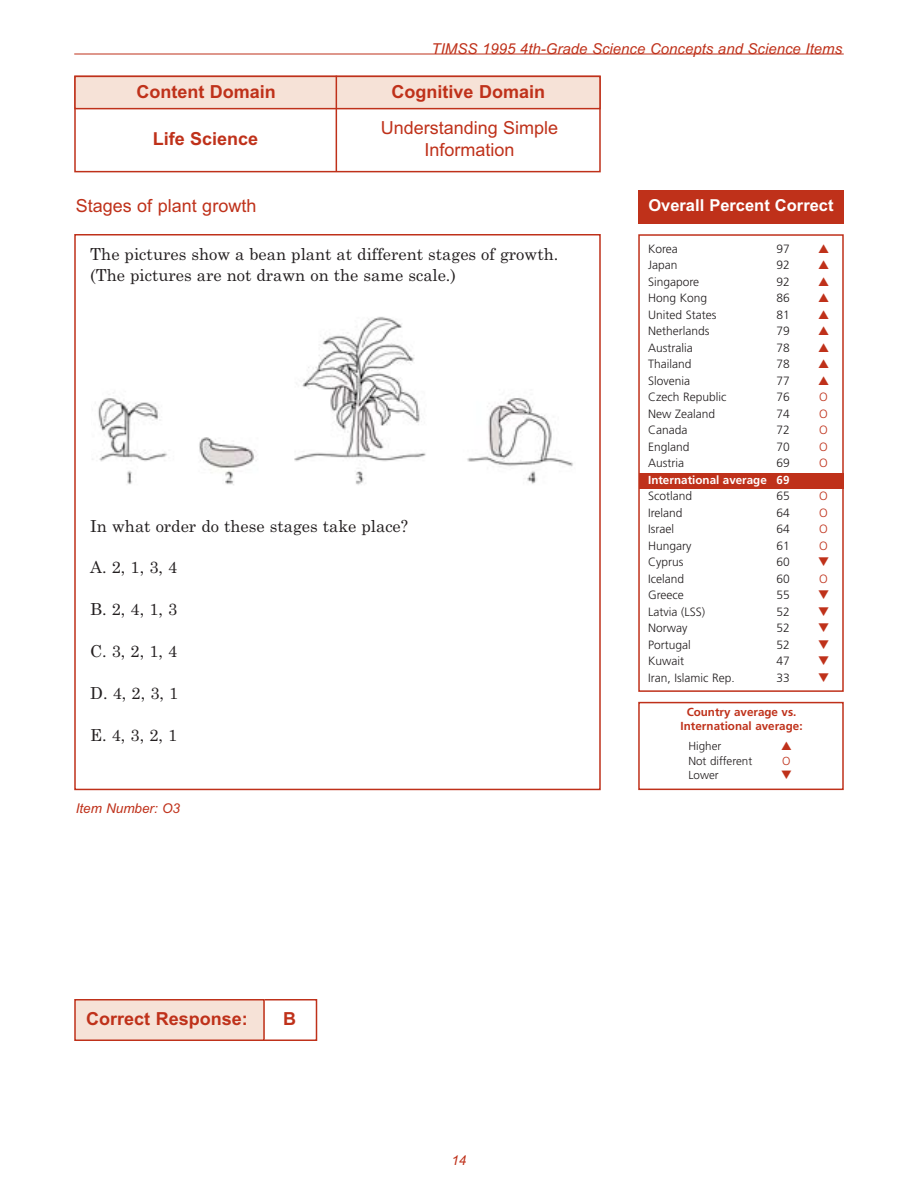
<style>
.page{position:relative;width:918px;height:1188px;background:#fff}
.page>*{position:absolute;margin:0;border:0;box-sizing:border-box;transform-origin:0 0}
.t1{font:700 18px "Arial";color:#bf311a}
.t2{font:18px/21.6px "Arial";color:#bf311a;text-align:center}
.t3{font:16.5px/20.2px "Century Schoolbook";color:#231f20}
.t4{font:700 16.5px "Arial";color:#fff}
.t5{font:italic 15px "Arial";color:#bf311a}
.t6{font:italic 13.5px "Arial";color:#bf311a}
.t7{font:300 12px "Frutiger";color:#231f20}
.t8{font:300 12px "Frutiger";color:#bf311a}
.t9{font:700 11.7px/14.4px "Frutiger";color:#bf311a;text-align:center}
.t10{font:300 11.7px/14.4px "Frutiger";color:#231f20}
.t11{font:700 11.7px "Frutiger";color:#fff}
.t12{font:300 11.7px "Frutiger";color:#bf311a}
</style>
<div class="page">
<hr style="left:74px;top:54px;width:770px;height:1px;background:#bf311a">
<div style="left:74px;top:76px;width:527px;height:96px;border:2px solid #bf311a"></div>
<div style="left:75px;top:76px;width:525px;height:33px;background:#f6e2d7"></div>
<div style="left:74px;top:76px;width:527px;height:33px;border:2px solid #bf311a"></div>
<hr style="left:336px;top:76px;width:1px;height:96px;background:#bf311a">
<div style="left:263px;top:999px;width:54px;height:42px;border:2px solid #bf311a"></div>
<div style="left:75px;top:1000px;width:189px;height:40px;background:#f6e2d7"></div>
<div style="left:74px;top:999px;width:191px;height:42px;border:2px solid #bf311a"></div>
<svg style="left:74px;top:234px;width:770px;height:557px"></svg>
<div style="left:639px;top:473px;width:205px;height:16px;background:#bf311a"></div>
<div style="left:638px;top:702px;width:206px;height:88px;border:2px solid #bf311a"></div>
<div style="left:638px;top:190px;width:206px;height:34px;background:#bf311a"></div>
<img style="left:91px;top:306px;width:485px;height:181px">
<svg style="left:819px;top:244px;width:10px;height:9px"></svg>
<svg style="left:819px;top:261px;width:10px;height:8px"></svg>
<svg style="left:819px;top:277px;width:10px;height:9px"></svg>
<svg style="left:819px;top:294px;width:10px;height:8px"></svg>
<svg style="left:819px;top:310px;width:10px;height:9px"></svg>
<svg style="left:819px;top:327px;width:10px;height:8px"></svg>
<svg style="left:819px;top:343px;width:10px;height:9px"></svg>
<svg style="left:819px;top:360px;width:10px;height:8px"></svg>
<svg style="left:819px;top:376px;width:10px;height:9px"></svg>
<svg style="left:819px;top:558px;width:10px;height:8px"></svg>
<svg style="left:819px;top:591px;width:10px;height:8px"></svg>
<svg style="left:819px;top:607px;width:10px;height:9px"></svg>
<svg style="left:819px;top:624px;width:10px;height:8px"></svg>
<svg style="left:819px;top:640px;width:10px;height:9px"></svg>
<svg style="left:819px;top:657px;width:10px;height:8px"></svg>
<svg style="left:819px;top:673px;width:10px;height:9px"></svg>
<svg style="left:782px;top:742px;width:9px;height:8px"></svg>
<svg style="left:782px;top:771px;width:9px;height:8px"></svg>
<p class="t5" style="left:432px;top:43px;width:412px">TIMSS 1995 4th-Grade Science Concepts and Science Items</p>
<h1 class="t1" style="left:136px;top:85px;width:141px">Content Domain</h1>
<h1 class="t1" style="left:392px;top:85px;width:155px">Cognitive Domain</h1>
<h1 class="t1" style="left:153px;top:132px;width:107px">Life Science</h1>
<h1 class="t2" style="left:381px;top:119px;width:179px">Understanding Simple<br>Information</h1>
<h1 class="t2" style="left:76px;top:197px;width:182px">Stages of plant growth</h1>
<h2 class="t3" style="left:90px;top:246px;width:470px">The pictures show a bean plant at different stages of growth. (The pictures are not drawn on the same scale.)</h2>
<h2 class="t3" style="left:90px;top:517px;width:319px">In what order do these stages take place?</h2>
<h2 class="t3" style="left:90px;top:559px;width:89px">A. 2, 1, 3, 4</h2>
<h2 class="t3" style="left:90px;top:601px;width:89px">B. 2, 4, 1, 3</h2>
<h2 class="t3" style="left:90px;top:643px;width:89px">C. 3, 2, 1, 4</h2>
<h2 class="t3" style="left:90px;top:684px;width:90px">D. 4, 2, 3, 1</h2>
<h2 class="t3" style="left:90px;top:726px;width:89px">E. 4, 3, 2, 1</h2>
<p class="t6" style="left:76px;top:804px;width:106px">Item Number: O3</p>
<h1 class="t1" style="left:86px;top:1013px;width:163px">Correct Response:</h1>
<h1 class="t1" style="left:283px;top:1013px;width:14px">B</h1>
<p class="t6" style="left:451px;top:1156px;width:17px">14</p>
<h2 class="t4" style="left:648px;top:199px;width:187px">Overall Percent Correct</h2>
<p class="t7" style="left:648px;top:244px;width:31px">Korea</p>
<p class="t7" style="left:776px;top:244px;width:15px">97</p>
<p class="t7" style="left:648px;top:260px;width:31px">Japan</p>
<p class="t7" style="left:776px;top:260px;width:15px">92</p>
<p class="t7" style="left:648px;top:277px;width:53px">Singapore</p>
<p class="t7" style="left:776px;top:277px;width:15px">92</p>
<p class="t7" style="left:648px;top:293px;width:61px">Hong Kong</p>
<p class="t7" style="left:776px;top:293px;width:15px">86</p>
<p class="t7" style="left:648px;top:310px;width:70px">United States</p>
<p class="t7" style="left:776px;top:310px;width:15px">81</p>
<p class="t7" style="left:648px;top:326px;width:63px">Netherlands</p>
<p class="t7" style="left:776px;top:326px;width:15px">79</p>
<p class="t7" style="left:648px;top:343px;width:46px">Australia</p>
<p class="t7" style="left:776px;top:343px;width:15px">78</p>
<p class="t7" style="left:648px;top:359px;width:45px">Thailand</p>
<p class="t7" style="left:776px;top:359px;width:15px">78</p>
<p class="t7" style="left:648px;top:376px;width:43px">Slovenia</p>
<p class="t7" style="left:776px;top:376px;width:15px">77</p>
<p class="t7" style="left:648px;top:392px;width:80px">Czech Republic</p>
<p class="t7" style="left:776px;top:392px;width:15px">76</p>
<p class="t8" style="left:819px;top:392px;width:10px">O</p>
<p class="t7" style="left:648px;top:409px;width:69px">New Zealand</p>
<p class="t7" style="left:776px;top:409px;width:15px">74</p>
<p class="t8" style="left:819px;top:409px;width:10px">O</p>
<p class="t7" style="left:648px;top:425px;width:41px">Canada</p>
<p class="t7" style="left:776px;top:425px;width:15px">72</p>
<p class="t8" style="left:819px;top:425px;width:10px">O</p>
<p class="t7" style="left:648px;top:442px;width:43px">England</p>
<p class="t7" style="left:776px;top:442px;width:15px">70</p>
<p class="t8" style="left:819px;top:442px;width:10px">O</p>
<p class="t7" style="left:648px;top:458px;width:37px">Austria</p>
<p class="t7" style="left:776px;top:458px;width:15px">69</p>
<p class="t8" style="left:819px;top:458px;width:10px">O</p>
<p class="t11" style="left:648px;top:475px;width:143px">International average 69</p>
<p class="t7" style="left:648px;top:491px;width:45px">Scotland</p>
<p class="t7" style="left:776px;top:491px;width:15px">65</p>
<p class="t8" style="left:819px;top:491px;width:10px">O</p>
<p class="t7" style="left:648px;top:508px;width:36px">Ireland</p>
<p class="t7" style="left:776px;top:508px;width:15px">64</p>
<p class="t8" style="left:819px;top:508px;width:10px">O</p>
<p class="t7" style="left:648px;top:524px;width:27px">Israel</p>
<p class="t7" style="left:776px;top:524px;width:15px">64</p>
<p class="t8" style="left:819px;top:524px;width:10px">O</p>
<p class="t7" style="left:648px;top:541px;width:45px">Hungary</p>
<p class="t7" style="left:776px;top:541px;width:15px">61</p>
<p class="t8" style="left:819px;top:541px;width:10px">O</p>
<p class="t7" style="left:648px;top:557px;width:37px">Cyprus</p>
<p class="t7" style="left:776px;top:557px;width:15px">60</p>
<p class="t7" style="left:648px;top:574px;width:37px">Iceland</p>
<p class="t7" style="left:776px;top:574px;width:15px">60</p>
<p class="t8" style="left:819px;top:574px;width:10px">O</p>
<p class="t7" style="left:648px;top:590px;width:37px">Greece</p>
<p class="t7" style="left:776px;top:590px;width:15px">55</p>
<p class="t7" style="left:648px;top:607px;width:58px">Latvia (LSS)</p>
<p class="t7" style="left:776px;top:607px;width:15px">52</p>
<p class="t7" style="left:648px;top:623px;width:41px">Norway</p>
<p class="t7" style="left:776px;top:623px;width:15px">52</p>
<p class="t7" style="left:648px;top:640px;width:44px">Portugal</p>
<p class="t7" style="left:776px;top:640px;width:15px">52</p>
<p class="t7" style="left:648px;top:656px;width:37px">Kuwait</p>
<p class="t7" style="left:776px;top:656px;width:15px">47</p>
<p class="t7" style="left:648px;top:673px;width:88px">Iran, Islamic Rep.</p>
<p class="t7" style="left:776px;top:673px;width:15px">33</p>
<p class="t9" style="left:681px;top:706px;width:123px">Country average vs.<br>International average:</p>
<p class="t10" style="left:688px;top:740px;width:65px">Higher<br>Not different</p>
<p class="t12" style="left:782px;top:756px;width:10px">O</p>
<p class="t10" style="left:688px;top:769px;width:32px">Lower</p>
</div>
